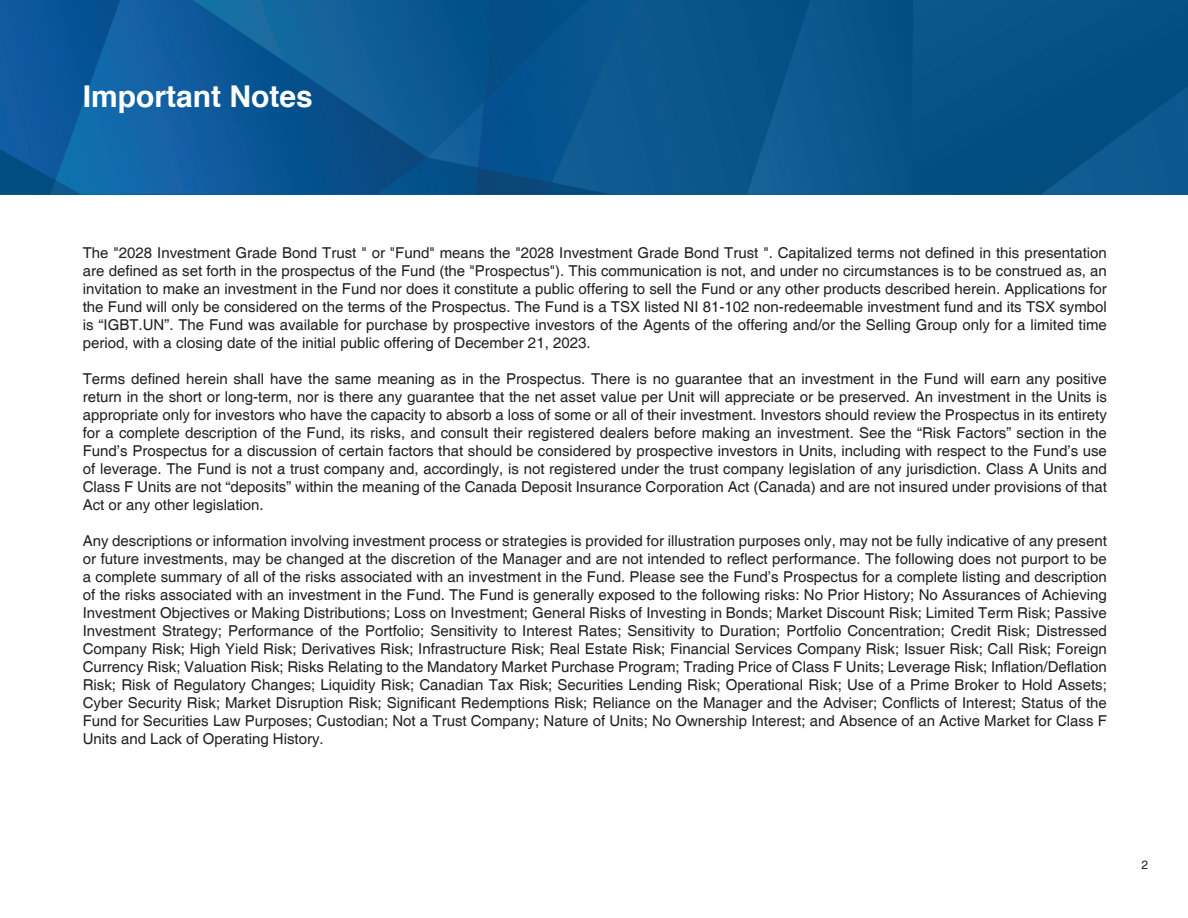
<style>
.page{position:relative;width:1188px;height:918px;background:#fff}
.page>*{position:absolute;margin:0;border:0;box-sizing:border-box;transform-origin:0 0}
.t1{font:700 30px "Helvetica";color:#fff}
.t2{font:15px/18px "Helvetica";color:#231f20;text-align:justify}
.t3{font:12px "Helvetica";color:#231f20}
</style>
<div class="page">
<div style="left:552px;top:0;width:195px;height:194px;background:#0b568b"></div>
<svg style="left:747px;top:0;width:165px;height:194px"></svg>
<div style="left:912px;top:0;width:276px;height:194px;background:#055185"></div>
<svg style="left:1041px;top:48px;width:147px;height:146px"></svg>
<svg style="left:0;top:180px;width:55px;height:14px"></svg>
<img style="left:427px;top:168px;width:48px;height:26px">
<img style="left:427px;top:157px;width:51px;height:11px">
<img style="left:427px;top:0;width:51px;height:157px">
<img style="left:55px;top:0;width:372px;height:194px">
<img style="left:0;top:0;width:122px;height:180px">
<img style="left:475px;top:167px;width:77px;height:27px">
<div style="left:478px;top:0;width:157px;height:182px;background:#095690"></div>
<img style="left:485px;top:0;width:109px;height:101px">
<p class="t1" style="left:83px;top:72px;width:232px">Important Notes</p>
<p class="t2" style="left:83px;top:245px;width:1026px">The "2028 Investment Grade Bond Trust " or "Fund" means the "2028 Investment Grade Bond Trust ". Capitalized terms not defined in this presentation are defined as set forth in the prospectus of the Fund (the "Prospectus"). This communication is not, and under no circumstances is to be construed as, an invitation to make an investment in the Fund nor does it constitute a public offering to sell the Fund or any other products described herein. Applications for the Fund will only be considered on the terms of the Prospectus. The Fund is a TSX listed NI 81-102 non-redeemable investment fund and its TSX symbol is “IGBT.UN”. The Fund was available for purchase by prospective investors of the Agents of the offering and/or the Selling Group only for a limited time period, with a closing date of the initial public offering of December 21, 2023.</p>
<p class="t2" style="left:83px;top:371px;width:1026px">Terms defined herein shall have the same meaning as in the Prospectus. There is no guarantee that an investment in the Fund will earn any positive return in the short or long-term, nor is there any guarantee that the net asset value per Unit will appreciate or be preserved. An investment in the Units is appropriate only for investors who have the capacity to absorb a loss of some or all of their investment. Investors should review the Prospectus in its entirety for a complete description of the Fund, its risks, and consult their registered dealers before making an investment. See the “Risk Factors” section in the Fund’s Prospectus for a discussion of certain factors that should be considered by prospective investors in Units, including with respect to the Fund’s use of leverage. The Fund is not a trust company and, accordingly, is not registered under the trust company legislation of any jurisdiction. Class A Units and Class F Units are not “deposits” within the meaning of the Canada Deposit Insurance Corporation Act (Canada) and are not insured under provisions of that Act or any other legislation.</p>
<p class="t2" style="left:83px;top:533px;width:1026px">Any descriptions or information involving investment process or strategies is provided for illustration purposes only, may not be fully indicative of any present or future investments, may be changed at the discretion of the Manager and are not intended to reflect performance. The following does not purport to be a complete summary of all of the risks associated with an investment in the Fund. Please see the Fund’s Prospectus for a complete listing and description of the risks associated with an investment in the Fund. The Fund is generally exposed to the following risks: No Prior History; No Assurances of Achieving Investment Objectives or Making Distributions; Loss on Investment; General Risks of Investing in Bonds; Market Discount Risk; Limited Term Risk; Passive Investment Strategy; Performance of the Portfolio; Sensitivity to Interest Rates; Sensitivity to Duration; Portfolio Concentration; Credit Risk; Distressed Company Risk; High Yield Risk; Derivatives Risk; Infrastructure Risk; Real Estate Risk; Financial Services Company Risk; Issuer Risk; Call Risk; Foreign Currency Risk; Valuation Risk; Risks Relating to the Mandatory Market Purchase Program; Trading Price of Class F Units; Leverage Risk; Inflation/Deflation Risk; Risk of Regulatory Changes; Liquidity Risk; Canadian Tax Risk; Securities Lending Risk; Operational Risk; Use of a Prime Broker to Hold Assets; Cyber Security Risk; Market Disruption Risk; Significant Redemptions Risk; Reliance on the Manager and the Adviser; Conflicts of Interest; Status of the Fund for Securities Law Purposes; Custodian; Not a Trust Company; Nature of Units; No Ownership Interest; and Absence of an Active Market for Class F Units and Lack of Operating History.</p>
<p class="t3" style="left:1142px;top:858px;width:8px">2</p>
</div>
